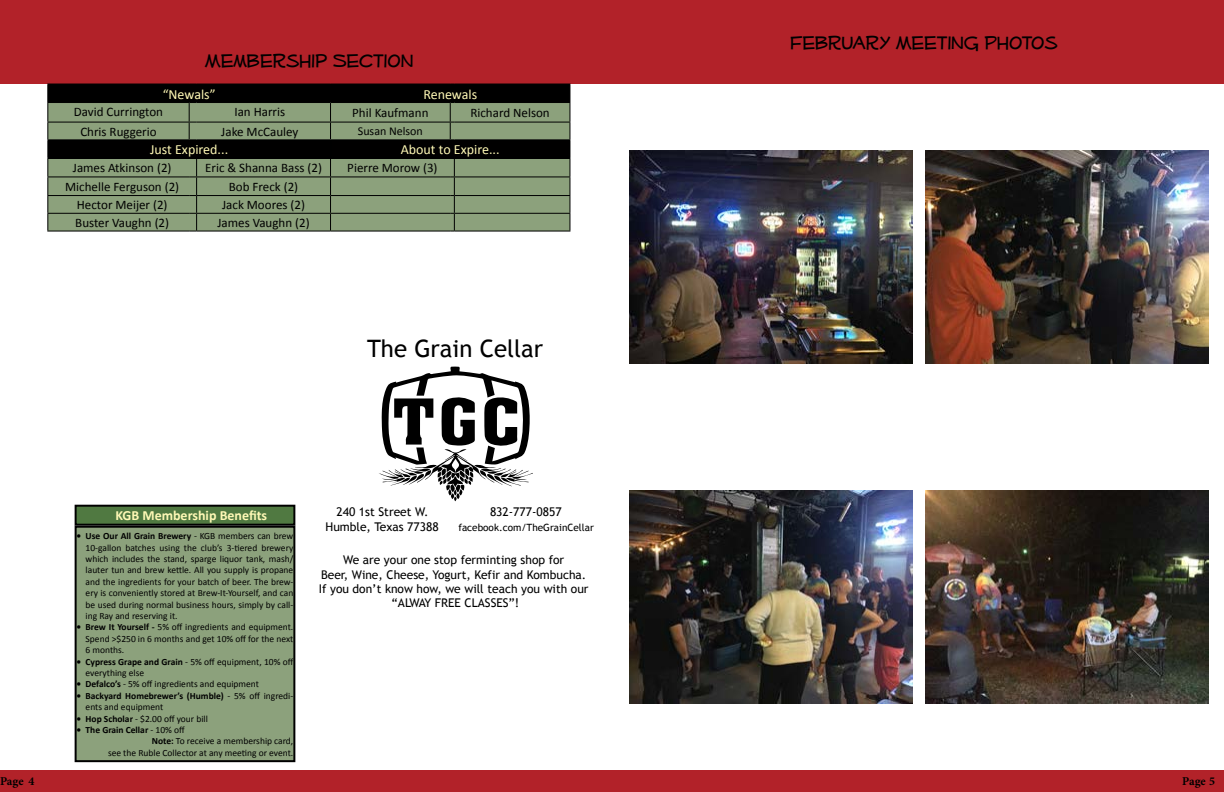
<style>
.page{position:relative;width:1224px;height:792px;background:#fff}
.page>*{position:absolute;margin:0;border:0;box-sizing:border-box;transform-origin:0 0}
.t1{font:24px "Trebuchet MS";color:#000}
.t2{font:23px "Mufferaw Free";color:#000}
.t3{font:14px "Calibri";color:#fff9b6}
.t4{font:700 14px "Calibri";color:#fff9b6}
.t5{font:13px "Calibri";color:#000}
.t6{font:12px/14.4px "Trebuchet MS";color:#000;text-align:center}
.t7{font:12px "Calibri";color:#000}
.t8{font:700 12px "Minion Pro";color:#000}
.t9{font:10px "Trebuchet MS";color:#000}
.t10{font:9.5px/11.4px "Calibri";color:#000;text-align:justify}
.t11{font:700 9.5px "Calibri";color:#000}
.s1{font-weight:700}
.s2{font-weight:400}
</style>
<div class="page">
<div style="left:0;top:770px;width:1224px;height:22px;background:#b22229"></div>
<div style="left:0;top:0;width:1224px;height:84px;background:#b22229"></div>
<svg style="left:47px;top:84px;width:523px;height:148px"></svg>
<hr style="left:454px;top:231px;width:116px;height:1px;background:#000">
<div style="left:76px;top:506px;width:218px;height:19px;background:#507941"></div>
<div style="left:75px;top:505px;width:220px;height:21px;border:2px solid #000"></div>
<div style="left:76px;top:527px;width:218px;height:234px;background:#8ca17c"></div>
<div style="left:75px;top:526px;width:220px;height:236px;border:2px solid #000"></div>
<svg style="left:379px;top:366px;width:154px;height:135px"></svg>
<img style="left:629px;top:151px;width:284px;height:213px">
<img style="left:925px;top:151px;width:284px;height:213px">
<img style="left:629px;top:490px;width:284px;height:213px">
<img style="left:925px;top:490px;width:284px;height:213px">
<h2 class="t2" style="left:205px;top:49px;width:210px">Membership Section</h2>
<h3 class="t3" style="left:163px;top:85px;width:54px">“Newals”</h3>
<h3 class="t3" style="left:423px;top:85px;width:55px">Renewals</h3>
<h3 class="t5" style="left:74px;top:104px;width:91px">David Currington</h3>
<h3 class="t5" style="left:234px;top:104px;width:52px">Ian Harris</h3>
<h3 class="t5" style="left:352px;top:105px;width:78px">Phil Kaufmann</h3>
<h3 class="t5" style="left:470px;top:105px;width:81px">Richard Nelson</h3>
<h3 class="t5" style="left:80px;top:123px;width:78px">Chris Ruggerio</h3>
<h3 class="t5" style="left:221px;top:123px;width:79px">Jake McCauley</h3>
<p class="t7" style="left:358px;top:124px;width:67px">Susan Nelson</p>
<h3 class="t3" style="left:150px;top:141px;width:80px">Just Expired...</h3>
<h3 class="t3" style="left:401px;top:141px;width:100px">About to Expire...</h3>
<h3 class="t5" style="left:73px;top:160px;width:100px">James Atkinson (2)</h3>
<h3 class="t5" style="left:205px;top:160px;width:118px">Eric &amp; Shanna Bass (2)</h3>
<h3 class="t5" style="left:347px;top:160px;width:92px">Pierre Morow (3)</h3>
<h3 class="t5" style="left:65px;top:178px;width:115px">Michelle Ferguson (2)</h3>
<h3 class="t5" style="left:229px;top:178px;width:71px">Bob Freck (2)</h3>
<h3 class="t5" style="left:77px;top:197px;width:92px">Hector Meijer (2)</h3>
<h3 class="t5" style="left:222px;top:197px;width:84px">Jack Moores (2)</h3>
<h3 class="t5" style="left:75px;top:214px;width:95px">Buster Vaughn (2)</h3>
<h3 class="t5" style="left:217px;top:214px;width:94px">James Vaughn (2)</h3>
<h1 class="t1" style="left:367px;top:335px;width:178px">The Grain Cellar</h1>
<h3 class="t4" style="left:115px;top:507px;width:153px">KGB Membership Benefits</h3>
<p class="t10" style="left:86px;top:530px;width:209px;text-indent:-9px"><span class="s1">• Use Our All Grain Brewery</span> - KGB members can brew 10-gallon batches using the club’s 3-tiered brewery which includes the stand, sparge liquor tank, mash/ lauter tun and brew kettle. All you supply is propane and the ingredients for your batch of beer. The brew&shy;ery is conveniently stored at Brew-It-Yourself, and can be used during normal business hours, simply by call&shy;ing Ray and reserving it.</p>
<p class="t10" style="left:86px;top:622px;width:209px;text-indent:-9px"><span class="s1">• Brew It Yourself -</span> 5% off ingredients and equipment.<br>Spend &gt;$250 in 6 months and get 10% off for the next 6 months.</p>
<p class="t10" style="left:86px;top:656px;width:209px;text-indent:-9px"><span class="s1">• Cypress Grape and Grain</span> - 5% off equipment, 10% off everything else</p>
<p class="t10" style="left:77px;top:679px;width:184px"><span class="s1">• Defalco’s</span> - 5% off ingredients and equipment</p>
<p class="t10" style="left:86px;top:690px;width:209px;text-indent:-9px"><span class="s1">• Backyard Homebrewer’s (Humble)</span> - 5% off ingredi&shy;ents and equipment</p>
<p class="t10" style="left:77px;top:713px;width:133px"><span class="s1">• Hop Scholar</span> - $2.00 off your bill</p>
<p class="t11" style="left:77px;top:724px;width:110px">• The Grain Cellar <span class="s2">- 10% off</span></p>
<p class="t10" style="left:152px;top:736px;width:143px"><span class="s1">Note:</span> To receive a membership card,</p>
<p class="t10" style="left:108px;top:747px;width:187px">see the Ruble Collector at any meeting or event.</p>
<p class="t6" style="left:326px;top:505px;width:115px">240 1st Street W.<br>Humble, Texas 77388</p>
<p class="t6" style="left:490px;top:505px;width:73px">832-777-0857</p>
<p class="t6" style="left:319px;top:553px;width:271px">We are your one stop ferminting shop for<br>Beer, Wine, Cheese, Yogurt, Kefir and Kombucha.<br>If you don’t know how, we will teach you with our “ALWAY FREE CLASSES”!</p>
<p class="t9" style="left:458px;top:521px;width:137px">facebook.com/TheGrainCellar</p>
<h2 class="t2" style="left:790px;top:31px;width:269px">February Meeting Photos</h2>
<p class="t8" style="left:0;top:773px;width:36px">Page 4</p>
<p class="t8" style="left:1182px;top:773px;width:34px">Page 5</p>
</div>
